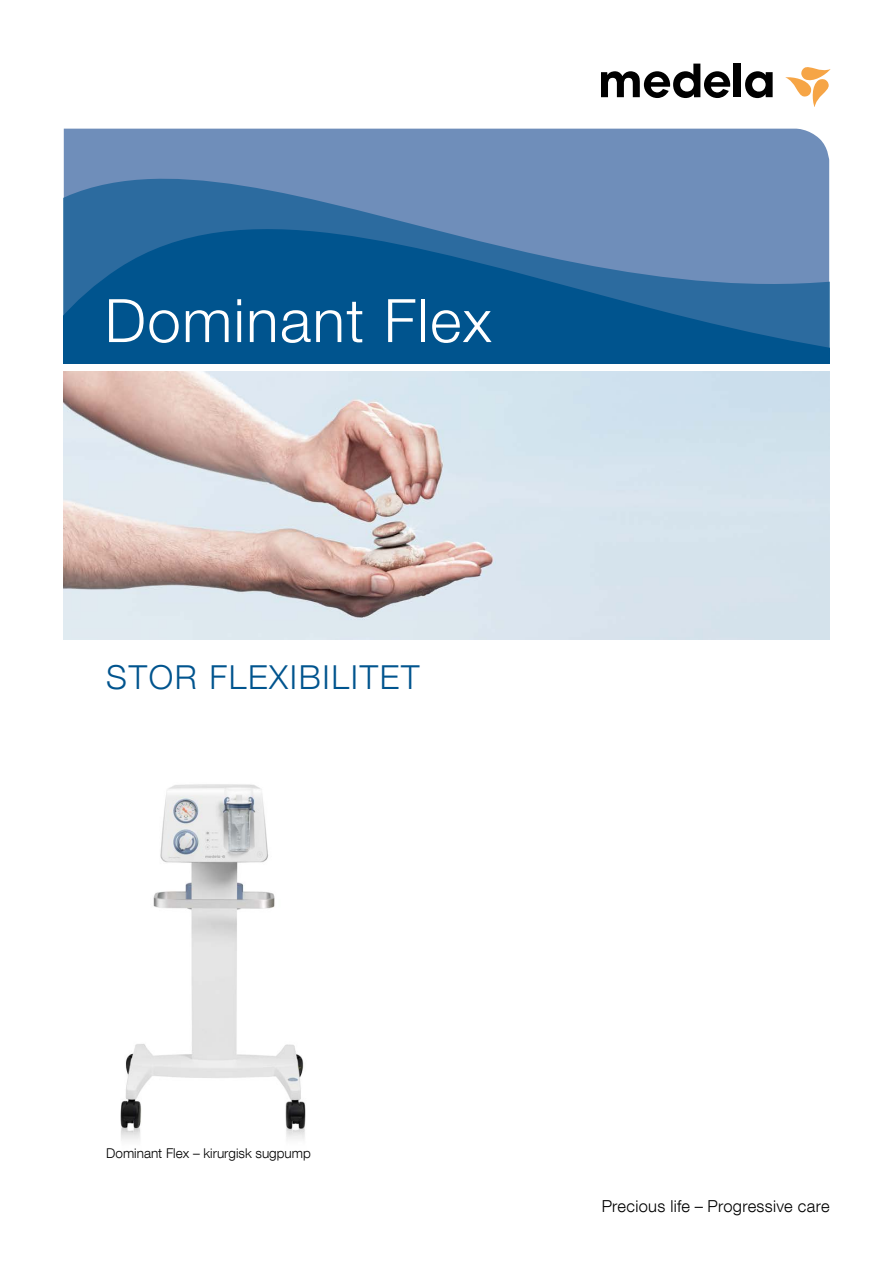
<style>
.page{position:relative;width:893px;height:1263px;background:#fff}
.page>*{position:absolute;margin:0;border:0;box-sizing:border-box;transform-origin:0 0}
.t1{font:300 60px "Helvetica Neue LT Com";letter-spacing:.025em;color:#fff}
.t2{font:300 33px "Helvetica Neue LT Com";letter-spacing:.05em;color:#00548e}
.t3{font:300 16.5px "Helvetica Neue LT Com";letter-spacing:.02em;color:#000}
.t4{font:300 13.5px "Helvetica Neue LT Com";color:#000}
</style>
<div class="page">
<div style="left:64px;top:129px;width:765px;height:38px;background:#6f8eba"></div>
<img style="left:120px;top:784px;width:186px;height:357px">
<div style="left:734px;top:64px;width:7px;height:33px;background:#000"></div>
<svg style="left:745px;top:71px;width:28px;height:27px"></svg>
<svg style="left:601px;top:64px;width:129px;height:34px"></svg>
<svg style="left:785px;top:67px;width:46px;height:40px"></svg>
<img style="left:64px;top:371px;width:765px;height:268px">
<svg style="left:64px;top:167px;width:765px;height:197px;background:#2e6ca0"></svg>
<h1 class="t1" style="left:105px;top:284px;width:388px">Dominant Flex</h1>
<h2 class="t2" style="left:106px;top:657px;width:315px">Stor flexibilitet</h2>
<p class="t4" style="left:106px;top:1145px;width:206px">Dominant Flex – kirurgisk sugpump</p>
<p class="t3" style="left:602px;top:1196px;width:229px">Precious life – Progressive care</p>
</div>
